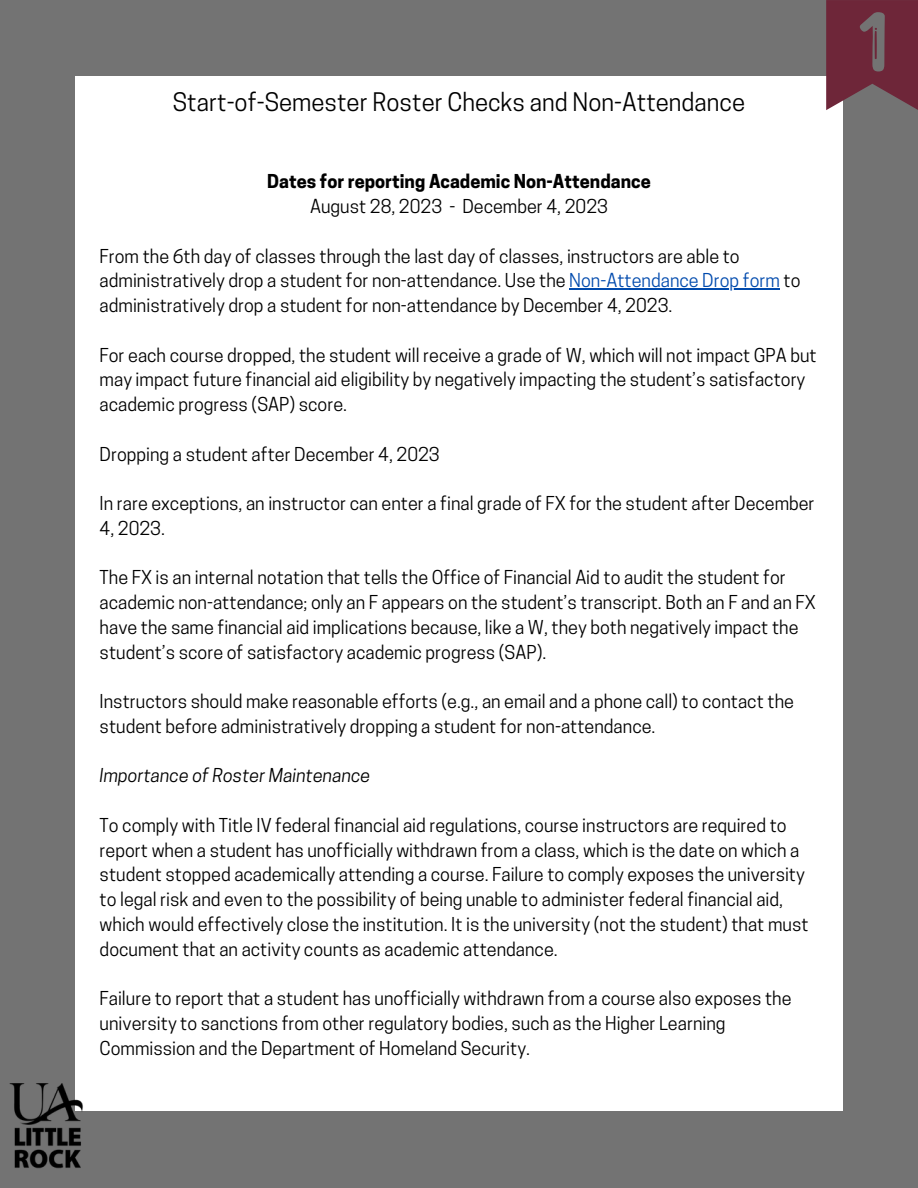
<style>
.page{position:relative;width:918px;height:1188px;background:#737373}
.page>*{position:absolute;margin:0;border:0;box-sizing:border-box;transform-origin:0 0}
.t1{font:24px "Cooper Hewitt";color:#000}
.t2{font:18px/24.8px "Cooper Hewitt";color:#000}
.t3{font:700 18px "Cooper Hewitt";color:#000}
.t4{font:italic 18px "Cooper Hewitt";color:#000}
.s1{color:#004aad}
</style>
<div class="page">
<div style="left:75px;top:76px;width:768px;height:1036px;background:#fff"></div>
<hr style="left:569px;top:289px;width:211px;height:1px;background:#004aad">
<svg style="left:826px;top:0;width:92px;height:110px"></svg>
<img style="left:9px;top:1083px;width:82px;height:86px">
<p class="t1" style="left:173px;top:93px;width:574px">Start-of-Semester Roster Checks and Non-Attendance</p>
<p class="t3" style="left:267px;top:175px;width:385px">Dates for reporting Academic Non-Attendance</p>
<p class="t2" style="left:310px;top:196px;width:299px">August 28, 2023 - December 4, 2023</p>
<p class="t2" style="left:100px;top:246px;width:702px">From the 6th day of classes through the last day of classes, instructors are able to administratively drop a student for non-attendance. Use the <span class="s1">Non-Attendance Drop form</span> to administratively drop a student for non-attendance by December 4, 2023.</p>
<p class="t2" style="left:100px;top:345px;width:719px">For each course dropped, the student will receive a grade of W, which will not impact GPA but may impact future financial aid eligibility by negatively impacting the student’s satisfactory academic progress (SAP) score.</p>
<p class="t2" style="left:100px;top:444px;width:342px">Dropping a student after December 4, 2023</p>
<p class="t2" style="left:100px;top:493px;width:717px">In rare exceptions, an instructor can enter a final grade of FX for the student after December<br>4, 2023.</p>
<p class="t2" style="left:100px;top:568px;width:718px">The FX is an internal notation that tells the Office of Financial Aid to audit the student for academic non-attendance; only an F appears on the student’s transcript. Both an F and an FX have the same financial aid implications because, like a W, they both negatively impact the student’s score of satisfactory academic progress (SAP).</p>
<p class="t2" style="left:100px;top:691px;width:696px">Instructors should make reasonable efforts (e.g., an email and a phone call) to contact the student before administratively dropping a student for non-attendance.</p>
<p class="t4" style="left:100px;top:769px;width:272px">Importance of Roster Maintenance</p>
<p class="t2" style="left:100px;top:815px;width:711px">To comply with Title IV federal financial aid regulations, course instructors are required to report when a student has unofficially withdrawn from a class, which is the date on which a student stopped academically attending a course. Failure to comply exposes the university to legal risk and even to the possibility of being unable to administer federal financial aid, which would effectively close the institution. It is the university (not the student) that must document that an activity counts as academic attendance.</p>
<p class="t2" style="left:100px;top:988px;width:693px">Failure to report that a student has unofficially withdrawn from a course also exposes the university to sanctions from other regulatory bodies, such as the Higher Learning<br>Commission and the Department of Homeland Security.</p>
</div>
